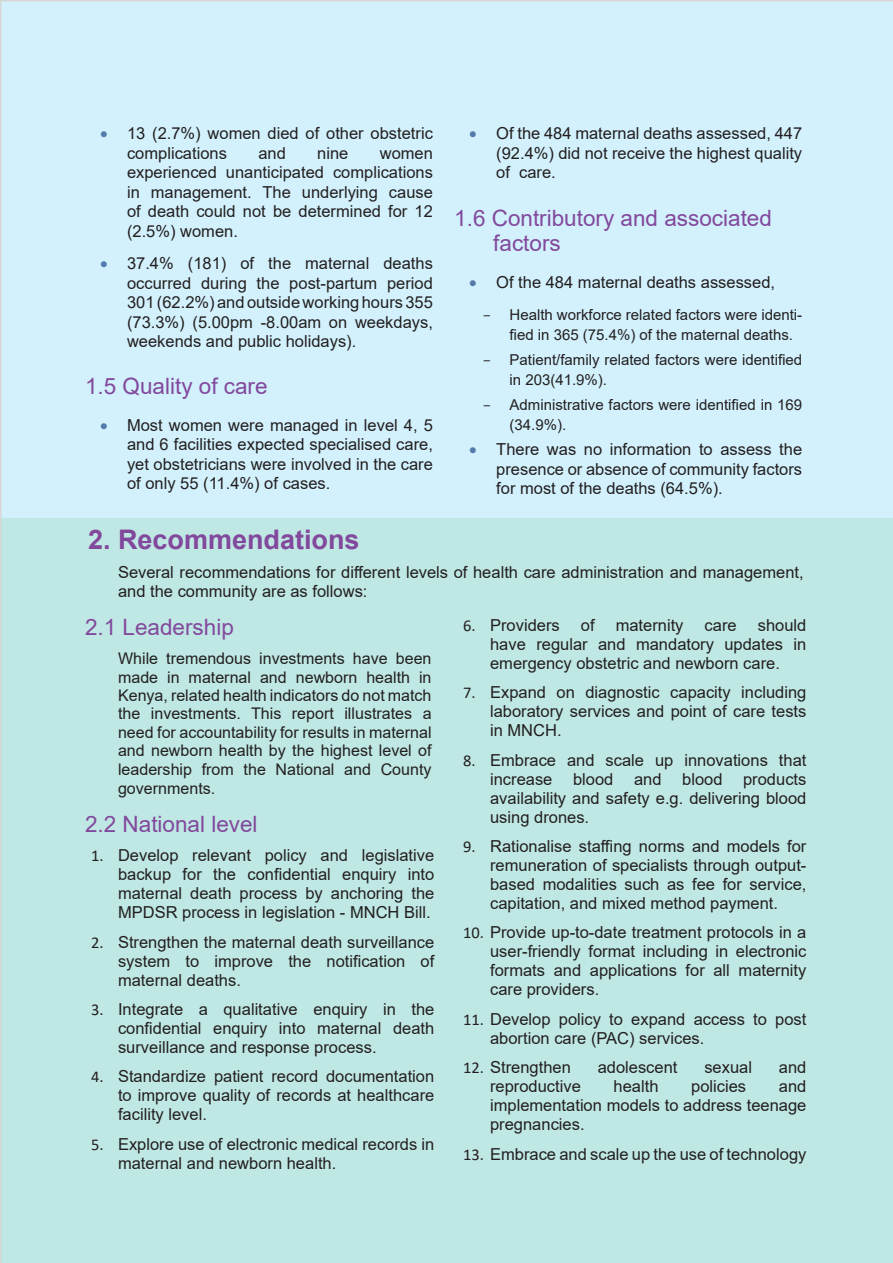
<style>
.page{position:relative;width:893px;height:1263px;background:#d2f1fc}
.page>*{position:absolute;margin:0;border:0;box-sizing:border-box;transform-origin:0 0}
.List_Paragraph{font:700 27px "Arial";color:#82489c}
.t1{font:22.5px/25.8px "Arial";color:#82489c}
.t2{font:16.5px/18.9px "Arial";color:#231f20;text-align:justify}
.t3{font:16.05px/18.6px "Arial";color:#231f20;text-align:justify}
.List_Paragraph-2{font:15px/19.5px "Arial";color:#231f20}
.s1{color:#537aaa}
.s2{font-family:"Courier New"}
.s3{font-family:"Calibri"}
</style>
<div class="page">
<div style="left:1px;top:519px;width:891px;height:744px;background:#bfe8e4"></div>
<p class="t2" style="left:127px;top:124px;width:307px;line-height:19.5px;text-indent:-27px"><span class="s1">•</span> 13 (2.7%) women died of other obstetric complications</p>
<p class="t2" style="left:258px;top:144px;width:29px">and</p>
<p class="t2" style="left:317px;top:144px;width:33px">nine</p>
<p class="t2" style="left:127px;top:143px;width:307px;line-height:19.5px;text-indent:253px">women experienced unanticipated complications in management. The underlying cause of death could not be determined for 12 (2.5%) women.</p>
<p class="t2" style="left:127px;top:254px;width:307px;line-height:19.5px;text-indent:-27px"><span class="s1">•</span> 37.4% (181) of the maternal deaths occurred during the post-partum period 301 (62.2%) and outside working hours 355 (73.3%) (5.00pm -8.00am on weekdays, weekends and public holidays).</p>
<p class="t1" style="left:85px;top:373px;width:184px">1.5 Quality of care</p>
<p class="t2" style="left:127px;top:415px;width:307px;line-height:19.5px;text-indent:-27px"><span class="s1">•</span> Most women were managed in level 4, 5 and 6 facilities expected specialised care, yet obstetricians were involved in the care of only 55 (11.4%) of cases.</p>
<p class="t2" style="left:496px;top:124px;width:307px;line-height:19.5px;text-indent:-27px"><span class="s1">•</span> Of the 484 maternal deaths assessed, 447 (92.4%) did not receive the highest quality of care.</p>
<p class="t1" style="left:493px;top:205px;width:280px;text-indent:-39px">1.6 Contributory and associated factors</p>
<p class="t2" style="left:469px;top:273px;width:307px"><span class="s1">•</span> Of the 484 maternal deaths assessed,</p>
<p class="List_Paragraph-2" style="left:510px;top:305px;width:294px;text-indent:-27px"><span class="s2">-</span> Health workforce related factors were identi&shy;fied in 365 (75.4%) of the maternal deaths.</p>
<p class="List_Paragraph-2" style="left:510px;top:350px;width:294px;text-indent:-27px"><span class="s2">-</span> Patient/family related factors were identified in 203(41.9%).</p>
<p class="List_Paragraph-2" style="left:510px;top:395px;width:294px;text-indent:-27px"><span class="s2">-</span> Administrative factors were identified in 169 (34.9%).</p>
<p class="t2" style="left:496px;top:440px;width:307px;line-height:19.5px;text-indent:-27px"><span class="s1">•</span> There was no information to assess the presence or absence of community factors for most of the deaths (64.5%).</p>
<p class="List_Paragraph" style="left:88px;top:520px;width:273px">2. Recommendations</p>
<p class="t2" style="left:118px;top:563px;width:687px">Several recommendations for different levels of health care administration and management, and the community are as follows:</p>
<p class="t1" style="left:85px;top:614px;width:150px">2.1 Leadership</p>
<p class="t3" style="left:118px;top:649px;width:315px">While tremendous investments have been made in maternal and newborn health in Kenya, related health indicators do not match the investments. This report illustrates a need for accountability for results in maternal and newborn health by the highest level of leadership from the National and County governments.</p>
<p class="t1" style="left:85px;top:811px;width:174px">2.2 National level</p>
<p class="t2" style="left:118px;top:846px;width:318px;text-indent:-27px"><span class="s3">1.</span> Develop relevant policy and legislative backup for the confidential enquiry into maternal death process by anchoring the MPDSR process in legislation - MNCH Bill.</p>
<p class="t2" style="left:118px;top:932px;width:318px;text-indent:-27px"><span class="s3">2.</span> Strengthen the maternal death surveillance system to improve the notification of maternal deaths.</p>
<p class="t2" style="left:118px;top:999px;width:318px;text-indent:-27px"><span class="s3">3.</span> Integrate a qualitative enquiry in the confidential enquiry into maternal death surveillance and response process.</p>
<p class="t2" style="left:118px;top:1067px;width:318px;text-indent:-27px"><span class="s3">4.</span> Standardize patient record documentation to improve quality of records at healthcare facility level.</p>
<p class="t2" style="left:118px;top:1134px;width:318px;text-indent:-27px"><span class="s3">5.</span> Explore use of electronic medical records in maternal and newborn health.</p>
<p class="t2" style="left:463px;top:615px;width:98px"><span class="s3">6.</span> Providers</p>
<p class="t2" style="left:581px;top:615px;width:15px">of</p>
<p class="t2" style="left:616px;top:615px;width:69px">maternity</p>
<p class="t2" style="left:705px;top:615px;width:34px">care</p>
<p class="t2" style="left:490px;top:615px;width:318px;text-indent:268px">should have regular and mandatory updates in emergency obstetric and newborn care.</p>
<p class="t2" style="left:490px;top:683px;width:318px;text-indent:-27px"><span class="s3">7.</span> Expand on diagnostic capacity including laboratory services and point of care tests in MNCH.</p>
<p class="t2" style="left:490px;top:750px;width:318px;text-indent:-27px"><span class="s3">8.</span> Embrace and scale up innovations that increase blood and blood products availability and safety e.g. delivering blood using drones.</p>
<p class="t2" style="left:490px;top:837px;width:318px;text-indent:-27px"><span class="s3">9.</span> Rationalise staffing norms and models for remuneration of specialists through output&shy;based modalities such as fee for service, capitation, and mixed method payment.</p>
<p class="t2" style="left:490px;top:923px;width:318px;text-indent:-27px"><span class="s3">10.</span> Provide up-to-date treatment protocols in a user-friendly format including in electronic formats and applications for all maternity care providers.</p>
<p class="t2" style="left:490px;top:1009px;width:318px;text-indent:-27px"><span class="s3">11.</span> Develop policy to expand access to post abortion care (PAC) services.</p>
<p class="t2" style="left:463px;top:1058px;width:109px"><span class="s3">12.</span> Strengthen</p>
<p class="t2" style="left:598px;top:1058px;width:81px">adolescent</p>
<p class="t2" style="left:704px;top:1058px;width:49px">sexual</p>
<p class="t2" style="left:779px;top:1058px;width:29px">and</p>
<p class="t2" style="left:490px;top:1077px;width:92px">reproductive</p>
<p class="t2" style="left:614px;top:1077px;width:46px">health</p>
<p class="t2" style="left:691px;top:1077px;width:57px">policies</p>
<p class="t2" style="left:490px;top:1077px;width:318px;text-indent:289px">and implementation models to address teenage pregnancies.</p>
<p class="t2" style="left:463px;top:1144px;width:345px"><span class="s3">13.</span> Embrace and scale up the use of technology</p>
</div>
